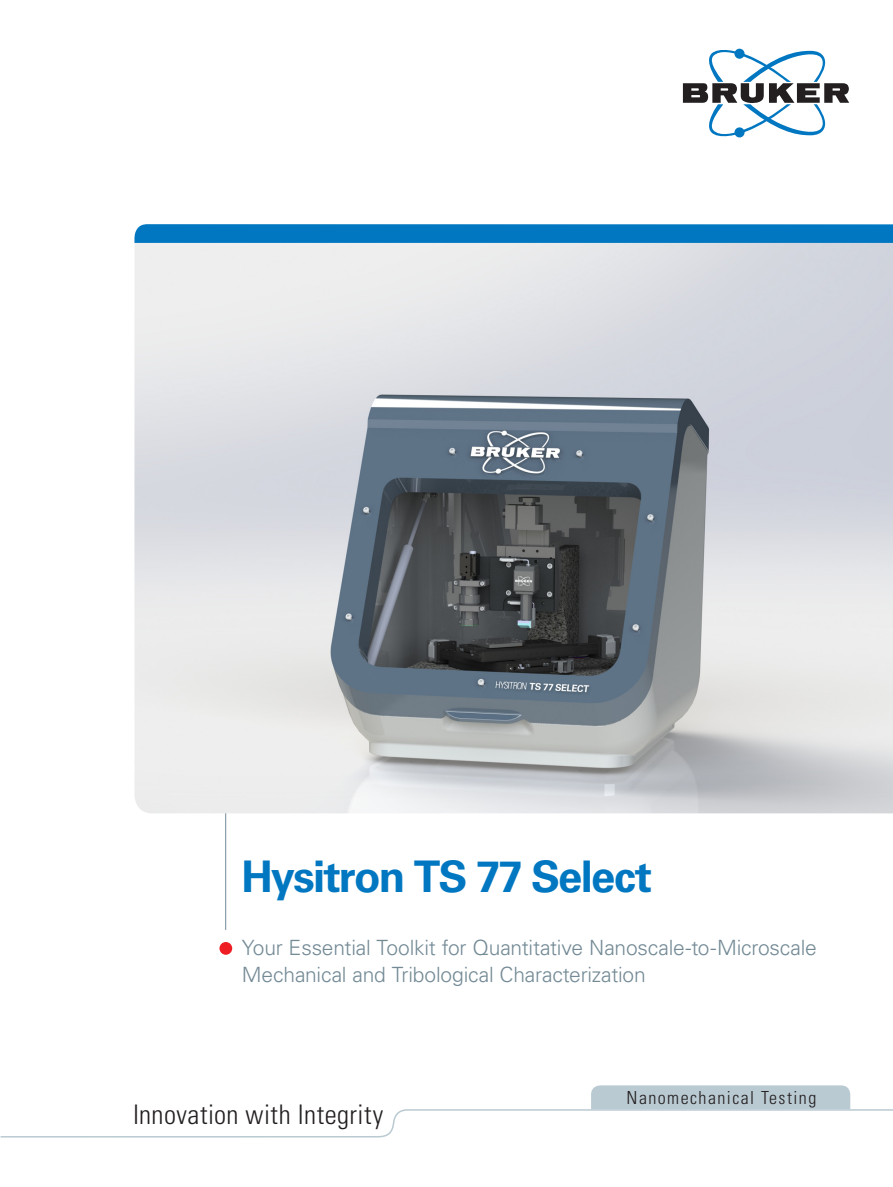
<style>
.page{position:relative;width:893px;height:1187px;background:#fff}
.page>*{position:absolute;margin:0;border:0;box-sizing:border-box;transform-origin:0 0}
.brochure_Headline{font:700 43.5px "Univers LT Std";letter-spacing:-.04em;color:#0077c0}
.brochure_title-claim{font:300 condensed 27px "Univers LT Std";letter-spacing:.015em;color:#231f20}
.brochure_title-appli{font:300 21px/27px "Univers LT Std";letter-spacing:-.01em;color:#738a95}
.brochure_title-techn{font:300 condensed 18px "Univers LT Std";letter-spacing:.08em;color:#231f20}
</style>
<div class="page">
<hr style="left:225px;top:716px;width:1px;height:213px;background:#738a95">
<div style="left:219px;top:941px;width:13px;height:13px;background:#ee1d23;border-radius:50%"></div>
<img style="left:134px;top:243px;width:759px;height:570px">
<svg style="left:134px;top:224px;width:759px;height:19px"></svg>
<svg style="left:683px;top:48px;width:166px;height:90px"></svg>
<svg style="left:0;top:1085px;width:893px;height:53px"></svg>
<p class="brochure_Headline" style="left:241px;top:851px;width:412px">Hysitron TS 77 Select</p>
<p class="brochure_title-appli" style="left:242px;top:933px;width:577px">Your Essential Toolkit for Quantitative Nanoscale-to-Microscale<br>Mechanical and Tribological Characterization</p>
<p class="brochure_title-claim" style="left:133px;top:1097px;width:252px">Innovation with Integrity</p>
<p class="brochure_title-techn" style="left:627px;top:1087px;width:191px">Nanomechanical Testing</p>
</div>
